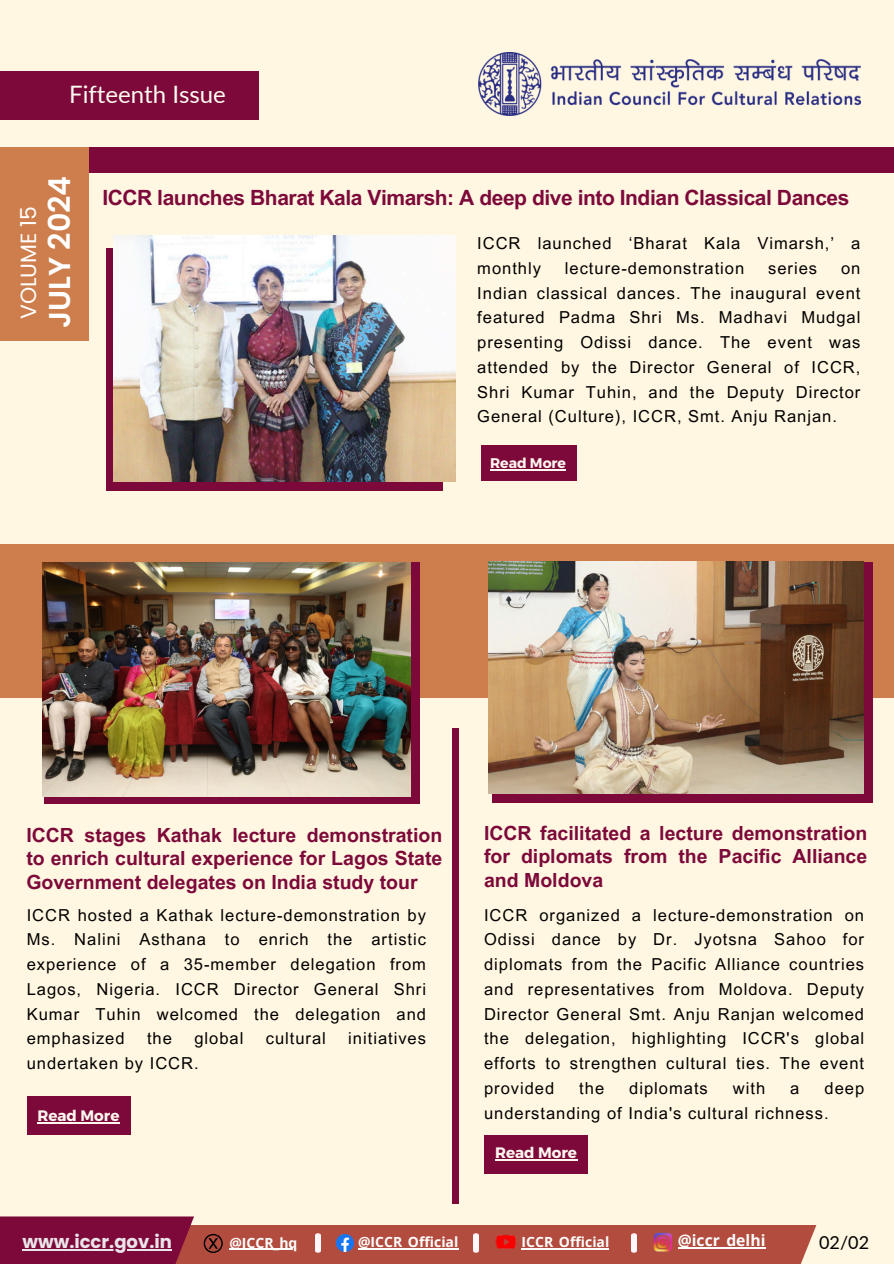
<style>
.page{position:relative;width:894px;height:1264px;background:#fff}
.page>*{position:absolute;margin:0;border:0;box-sizing:border-box;transform-origin:0 0}
.t1{font:600 30.15px "Poppins";color:#fff}
.t2{font:24px "Lato";color:#fffcf2}
.t3{font:21.9px "Poppins";color:#fff}
.t4{font:700 21px "Arial MT Pro";letter-spacing:-.02em;color:#7d093a}
.t5{font:700 19.5px/23.7px "Arial MT Pro";color:#7d093a;text-align:justify}
.t6{font:700 18px "Poppins";color:#eae5ea}
.t7{font:18px "Lato";color:#000}
.t8{font:16.5px/24.8px "Arial MT Pro";letter-spacing:.06em;color:#000;text-align:justify}
.t9{font:700 15.75px "Open Sans";color:#fff}
.t10{font:700 15.15px "Montserrat";color:#fff6ef}
.t11{font:700 13.95px "Open Sans";color:#fff}
.t12{font:700 13.95px "Montserrat";color:#fff6ef}
</style>
<div class="page">
<div style="left:0;top:0;width:893px;height:1263px;background:#fff7e1"></div>
<div style="left:69px;top:148px;width:824px;height:25px;background:#7d093a"></div>
<div style="left:0;top:148px;width:89px;height:193px;background:#cd7e4c"></div>
<img style="left:478px;top:52px;width:382px;height:63px">
<div style="left:0;top:71px;width:258px;height:48px;background:#7d093a"></div>
<div style="left:0;top:1224px;width:815px;height:39px;background:#b24c3e"></div>
<div style="left:0;top:1216px;width:194px;height:47px;background:#7d093a"></div>
<hr style="left:23px;top:1249px;width:149px;height:1px;background:#eae5ea">
<img style="left:336px;top:1234px;width:17px;height:17px">
<img style="left:469px;top:1224px;width:73px;height:29px">
<img style="left:653px;top:1232px;width:20px;height:20px">
<img style="left:316px;top:1233px;width:4px;height:19px">
<img style="left:473px;top:1233px;width:5px;height:19px">
<img style="left:631px;top:1233px;width:5px;height:19px">
<div style="left:106px;top:248px;width:336px;height:242px;background:#7d093a"></div>
<div style="left:481px;top:445px;width:95px;height:36px;background:#7d093a"></div>
<svg style="left:204px;top:1233px;width:19px;height:19px"></svg>
<div style="left:0;top:544px;width:893px;height:153px;background:#cd7e4c"></div>
<div style="left:452px;top:728px;width:7px;height:476px;background:#7d093a"></div>
<div style="left:45px;top:562px;width:374px;height:242px;background:#7d093a"></div>
<div style="left:28px;top:1096px;width:103px;height:39px;background:#7d093a"></div>
<div style="left:491px;top:562px;width:381px;height:241px;background:#7d093a"></div>
<div style="left:484px;top:1135px;width:103px;height:39px;background:#7d093a"></div>
<hr style="left:490px;top:469px;width:76px;height:1px;background:#fff6ef">
<hr style="left:229px;top:1248px;width:68px;height:1px;background:#fff">
<hr style="left:358px;top:1248px;width:100px;height:1px;background:#fff">
<hr style="left:521px;top:1248px;width:88px;height:1px;background:#fff">
<hr style="left:677px;top:1246px;width:88px;height:2px;background:#fff">
<hr style="left:37px;top:1122px;width:82px;height:1px;background:#fff6ef">
<hr style="left:495px;top:1159px;width:82px;height:1px;background:#fff6ef">
<img style="left:114px;top:235px;width:341px;height:246px">
<img style="left:43px;top:562px;width:367px;height:234px">
<img style="left:489px;top:561px;width:374px;height:232px">
<p class="t2" style="left:69px;top:79px;width:158px">Fifteenth Issue</p>
<h1 class="t2" style="left:72px;top:79px;width:139px">Second Issue</h1>
<p class="t2" style="left:76px;top:82px;width:159px">Inaugural Issue</p>
<p class="t3" style="left:13px;top:319px;width:115px;rotate:-90deg">VOLUME 15</p>
<h3 class="t1" style="left:39px;top:328px;width:154px;rotate:-90deg">JULY 2024</h3>
<p class="t4" style="left:102px;top:190px;width:748px">ICCR launches Bharat Kala Vimarsh: A deep dive into Indian Classical Dances</p>
<p class="t8" style="left:477px;top:233px;width:384px">ICCR launched ‘Bharat Kala Vimarsh,’ a monthly</p>
<p class="t8" style="left:564px;top:258px;width:181px">lecture-demonstration</p>
<p class="t8" style="left:768px;top:258px;width:50px">series</p>
<p class="t8" style="left:477px;top:258px;width:384px;text-indent:364px">on Indian classical dances. The inaugural event featured Padma Shri Ms. Madhavi Mudgal presenting Odissi dance. The event was attended by the Director General of ICCR, Shri Kumar Tuhin, and the Deputy Director General (Culture), ICCR, Smt. Anju Ranjan.</p>
<p class="t12" style="left:490px;top:454px;width:77px">Read More</p>
<h6 class="t5" style="left:26px;top:825px;width:417px">ICCR stages Kathak lecture demonstration to enrich cultural experience for Lagos State Government delegates on India study tour</h6>
<h6 class="t8" style="left:27px;top:904px;width:400px">ICCR hosted a Kathak lecture-demonstration by Ms. Nalini Asthana to enrich the artistic experience of a 35-member delegation from Lagos, Nigeria. ICCR Director General Shri Kumar Tuhin welcomed the delegation and emphasized</h6>
<h6 class="t8" style="left:147px;top:1028px;width:26px">the</h6>
<h6 class="t8" style="left:194px;top:1028px;width:50px">global</h6>
<h6 class="t8" style="left:266px;top:1028px;width:62px">cultural</h6>
<h6 class="t8" style="left:348px;top:1028px;width:79px">initiatives</h6>
<h6 class="t8" style="left:27px;top:1053px;width:173px">undertaken by ICCR.</h6>
<p class="t10" style="left:37px;top:1106px;width:83px">Read More</p>
<h4 class="t5" style="left:484px;top:823px;width:384px">ICCR facilitated a lecture demonstration for diplomats from the Pacific Alliance and Moldova</h4>
<h4 class="t8" style="left:484px;top:904px;width:381px">ICCR organized a lecture-demonstration on Odissi dance by Dr. Jyotsna Sahoo for diplomats from the Pacific Alliance countries and representatives from Moldova. Deputy Director General Smt. Anju Ranjan welcomed the delegation, highlighting ICCR's global efforts to strengthen cultural ties. The event provided</h4>
<h4 class="t8" style="left:484px;top:1077px;width:381px;text-indent:340px">deep understanding of India's cultural richness.</h4>
<h4 class="t8" style="left:579px;top:1077px;width:26px">the</h4>
<h4 class="t8" style="left:629px;top:1077px;width:80px">diplomats</h4>
<h4 class="t8" style="left:732px;top:1077px;width:34px">with</h4>
<h4 class="t8" style="left:790px;top:1077px;width:11px">a</h4>
<p class="t10" style="left:495px;top:1143px;width:83px">Read More</p>
<h2 class="t6" style="left:23px;top:1229px;width:151px">www.iccr.gov.in</h2>
<h3 class="t7" style="left:819px;top:1230px;width:51px">02/02</h3>
<p class="t11" style="left:229px;top:1232px;width:69px">@ICCR_hq</p>
<p class="t11" style="left:358px;top:1232px;width:102px">@ICCR_Official</p>
<h5 class="t11" style="left:521px;top:1232px;width:89px">ICCR_Official</h5>
<p class="t9" style="left:677px;top:1229px;width:89px">@iccr_delhi</p>
</div>
